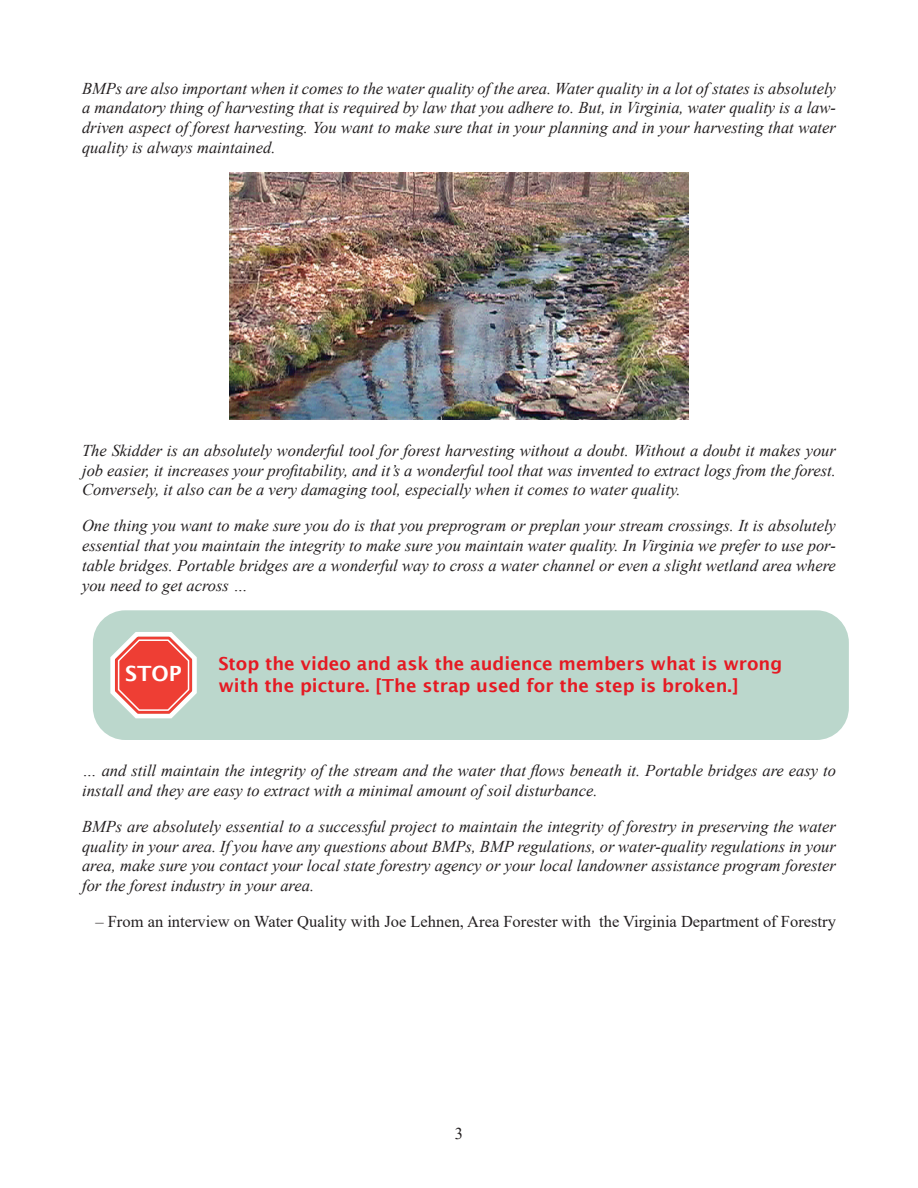
<style>
.page{position:relative;width:918px;height:1188px;background:#fff}
.page>*{position:absolute;margin:0;border:0;box-sizing:border-box;transform-origin:0 0}
.Subhead_1{font:600 21px "Lucida Sans";color:#fff}
.Stop{font:600 18px/21.6px "Lucida Sans";color:#e51a23}
.Body{font:italic 16.5px/19.8px "Times New Roman";color:#231f20;text-align:justify}
.Body-2{font:16.5px "Times New Roman";color:#231f20}
</style>
<div class="page">
<img style="left:230px;top:172px;width:458px;height:248px">
<div style="left:93px;top:610px;width:756px;height:130px;background:#bbd7cc;border-radius:32px"></div>
<svg style="left:110px;top:632px;width:87px;height:87px"></svg>
<div style="left:118px;top:639px;width:71px;height:72px;border:2px solid #fff;border-radius:20px"></div>
<p class="Body" style="left:82px;top:78px;width:755px">BMPs are also important when it comes to the water quality of the area. Water quality in a lot of states is absolutely a mandatory thing of harvesting that is required by law that you adhere to. But, in Virginia, water quality is a law&shy;driven aspect of forest harvesting. You want to make sure that in your planning and in your harvesting that water quality is always maintained.</p>
<p class="Body" style="left:82px;top:440px;width:755px">The Skidder is an absolutely wonderful tool for forest harvesting without a doubt. Without a doubt it makes your job easier, it increases your profitability, and it’s a wonderful tool that was invented to extract logs from the forest.<br>Conversely, it also can be a very damaging tool, especially when it comes to water quality.</p>
<p class="Body" style="left:82px;top:516px;width:755px">One thing you want to make sure you do is that you preprogram or preplan your stream crossings. It is absolutely essential that you maintain the integrity to make sure you maintain water quality. In Virginia we prefer to use por&shy;table bridges. Portable bridges are a wonderful way to cross a water channel or even a slight wetland area where you need to get across …</p>
<p class="Subhead_1" style="left:125px;top:662px;width:58px">STOP</p>
<p class="Stop" style="left:218px;top:653px;width:565px">Stop the video and ask the audience members what is wrong with the picture. [The strap used for the step is broken.]</p>
<p class="Body" style="left:82px;top:760px;width:755px">… and still maintain the integrity of the stream and the water that flows beneath it. Portable bridges are easy to install and they are easy to extract with a minimal amount of soil disturbance.</p>
<p class="Body" style="left:82px;top:816px;width:755px">BMPs are absolutely essential to a successful project to maintain the integrity of forestry in preserving the water quality in your area. If you have any questions about BMPs, BMP regulations, or water-quality regulations in your area, make sure you contact your local state forestry agency or your local landowner assistance program forester for the forest industry in your area.</p>
<p class="Body-2" style="left:95px;top:910px;width:742px">– From an interview on Water Quality with Joe Lehnen, Area Forester with the Virginia Department of Forestry</p>
<p class="Body-2" style="left:455px;top:1122px;width:10px">3</p>
</div>
